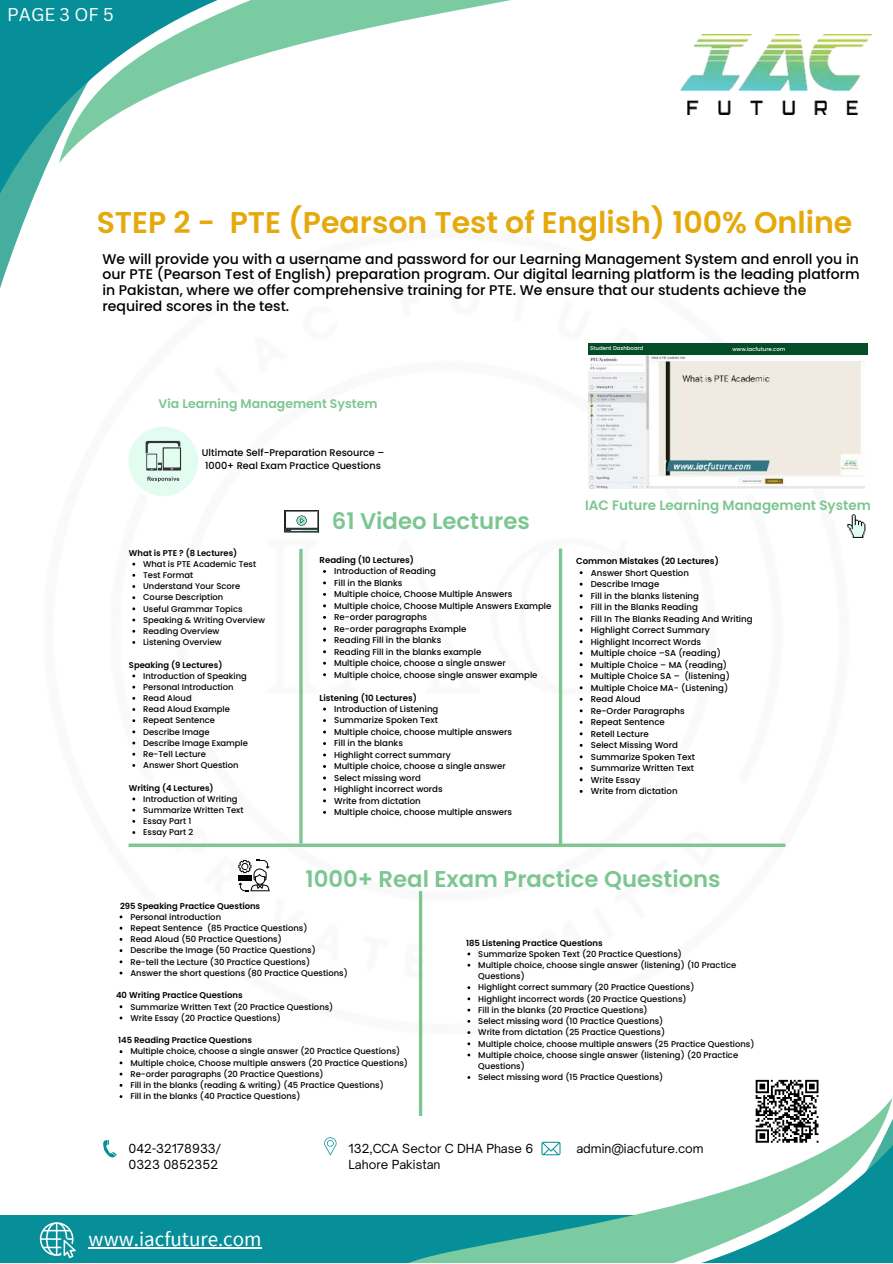
<style>
.page{position:relative;width:893px;height:1264px;background:#fff}
.page>*{position:absolute;margin:0;border:0;box-sizing:border-box;transform-origin:0 0}
.t1{font:600 30px "Poppins";color:#e6a90c}
.t2{font:600 22.8px "Poppins";color:#7cc691}
.t3{font:21px "Source Sans Pro";color:#fff}
.t4{font:18px "Canva Sans";color:#fff}
.t5{font:500 14.1px/15.8px "Poppins";color:#000}
.t6{font:600 13.5px "Poppins";color:#7cc691}
.t7{font:600 12.45px "Poppins";color:#7cc691}
.t8{font:12px/16px "Open Sauce One";color:#000}
.t9{font:500 9.75px/12.9px "Poppins";color:#000;text-align:center}
.t10{font:500 8.7px/11.6px "Poppins";color:#000}
.t11{font:600 8.7px "Poppins";color:#000}
.t12{font:500 8.55px/11.4px "Poppins";color:#000}
.t13{font:600 8.55px "Poppins";color:#000}
.t14{font:500 8.4px/11.2px "Poppins";color:#000}
.t15{font:600 8.4px "Poppins";color:#000}
.t16{font:500 5.4px "Poppins";color:#fff}
</style>
<div class="page">
<svg style="left:0;top:0;width:59px;height:261px;fill:#078f99"></svg>
<svg style="left:59px;top:0;width:452px;height:163px"></svg>
<svg style="left:103px;top:1140px;width:14px;height:17px"></svg>
<svg style="left:324px;top:1137px;width:12px;height:18px"></svg>
<div style="left:0;top:1214px;width:666px;height:48px;background:#078f99"></div>
<svg style="left:397px;top:1097px;width:356px;height:165px"></svg>
<img style="left:680px;top:35px;width:191px;height:80px">
<img style="left:588px;top:354px;width:276px;height:134px">
<hr style="left:299px;top:549px;width:3px;height:294px;background:#7cc691">
<hr style="left:559px;top:548px;width:3px;height:297px;background:#7cc691">
<svg style="left:128px;top:843px;width:657px;height:4px;background:#8fcea1"></svg>
<svg style="left:284px;top:510px;width:35px;height:22px"></svg>
<svg style="left:238px;top:860px;width:32px;height:31px"></svg>
<hr style="left:419px;top:891px;width:3px;height:224px;background:#7cc691">
<div style="left:128px;top:426px;width:70px;height:70px;background:#e2fcf2;border-radius:50%"></div>
<svg style="left:146px;top:441px;width:35px;height:29px"></svg>
<svg style="left:147px;top:477px;width:32px;height:5px"></svg>
<div style="left:751px;top:1076px;width:71px;height:70px;background:#fff"></div>
<svg style="left:753px;top:1079px;width:139px;height:183px"></svg>
<div style="left:588px;top:343px;width:279px;height:11px;background:#034d27"></div>
<svg style="left:847px;top:514px;width:18px;height:24px"></svg>
<svg style="left:40px;top:1222px;width:36px;height:36px"></svg>
<hr style="left:89px;top:1246px;width:172px;height:2px;background:#fff">
<h3 class="t4" style="left:7px;top:2px;width:108px">PAGE 3 OF 5</h3>
<h1 class="t1" style="left:97px;top:201px;width:757px">STEP 2 - PTE (Pearson Test of English) 100% Online</h1>
<p class="t5" style="left:102px;top:251px;width:758px">We will provide you with a username and password for our Learning Management System and enroll you in our PTE (Pearson Test of English) preparation program. Our digital learning platform is the leading platform in Pakistan, where we offer comprehensive training for PTE. We ensure that our students achieve the required scores in the test.</p>
<h3 class="t7" style="left:158px;top:395px;width:220px">Via Learning Management System</h3>
<p class="t9" style="left:202px;top:446px;width:184px">Ultimate Self-Preparation Resource –<br>1000+ Real Exam Practice Questions</p>
<p class="t15" style="left:129px;top:547px;width:110px">What is PTE ? (8 Lectures)</p>
<p class="t14" style="left:143px;top:558px;width:123px">What is PTE Academic Test<br>Test Format<br>Understand Your Score<br>Course Description<br>Useful Grammar Topics<br>Speaking &amp; Writing Overview<br>Reading Overview<br>Listening Overview</p>
<p class="t14" style="left:143px;top:670px;width:106px">Introduction of Speaking<br>Personal Introduction<br>Read Aloud<br>Read Aloud Example<br>Repeat Sentence<br>Describe Image<br>Describe Image Example<br>Re-Tell Lecture<br>Answer Short Question</p>
<p class="t14" style="left:143px;top:793px;width:102px">Introduction of Writing<br>Summarize Written Text<br>Essay Part 1<br>Essay Part 2</p>
<p class="t15" style="left:129px;top:658px;width:95px">Speaking (9 Lectures)</p>
<p class="t15" style="left:129px;top:781px;width:86px">Writing (4 Lectures)</p>
<h2 class="t2" style="left:332px;top:505px;width:199px">61 Video Lectures</h2>
<p class="t13" style="left:319px;top:554px;width:96px">Reading (10 Lectures)</p>
<p class="t12" style="left:334px;top:565px;width:219px">Introduction of Reading<br>Fill in the Blanks<br>Multiple choice, Choose Multiple Answers<br>Multiple choice, Choose Multiple Answers Example Re-order paragraphs<br>Re-order paragraphs Example<br>Reading Fill in the blanks<br>Reading Fill in the blanks example<br>Multiple choice, choose a single answer<br>Multiple choice, choose single answer example</p>
<p class="t12" style="left:334px;top:703px;width:179px">Introduction of Listening<br>Summarize Spoken Text<br>Multiple choice, choose multiple answers<br>Fill in the blanks<br>Highlight correct summary<br>Multiple choice, choose a single answer<br>Select missing word<br>Highlight incorrect words<br>Write from dictation<br>Multiple choice, choose multiple answers</p>
<p class="t13" style="left:319px;top:691px;width:99px">Listening (10 Lectures)</p>
<p class="t16" style="left:590px;top:344px;width:55px">Student Dashboard</p>
<p class="t16" style="left:732px;top:345px;width:54px">www.iacfuture.com</p>
<h3 class="t6" style="left:585px;top:496px;width:287px">IAC Future Learning Management System</h3>
<p class="t11" style="left:576px;top:555px;width:144px">Common Mistakes (20 Lectures)</p>
<p class="t10" style="left:590px;top:566px;width:163px">Answer Short Question<br>Describe Image<br>Fill in the blanks listening<br>Fill in the Blanks Reading<br>Fill In The Blanks Reading And Writing<br>Highlight Correct Summary<br>Highlight Incorrect Words<br>Multiple choice –SA (reading)<br>Multiple Choice – MA (reading)<br>Multiple Choice SA – (listening)<br>Multiple Choice MA- (Listening)<br>Read Aloud<br>Re-Order Paragraphs<br>Repeat Sentence<br>Retell Lecture<br>Select Missing Word<br>Summarize Spoken Text<br>Summarize Written Text<br>Write Essay<br>Write from dictation</p>
<p class="t15" style="left:120px;top:899px;width:142px">295 Speaking Practice Questions</p>
<h2 class="t2" style="left:305px;top:862px;width:416px">1000+ Real Exam Practice Questions</h2>
<p class="t14" style="left:130px;top:911px;width:219px">Personal introduction<br>Repeat Sentence (85 Practice Questions)<br>Read Aloud (50 Practice Questions)<br>Describe the Image (50 Practice Questions)<br>Re-tell the Lecture (30 Practice Questions)<br>Answer the short questions (80 Practice Questions)</p>
<p class="t14" style="left:130px;top:1001px;width:204px">Summarize Written Text (20 Practice Questions)<br>Write Essay (20 Practice Questions)</p>
<p class="t14" style="left:130px;top:1045px;width:279px">Multiple choice, choose a single answer (20 Practice Questions)<br>Multiple choice, Choose multiple answers (20 Practice Questions)<br>Re-order paragraphs (20 Practice Questions)<br>Fill in the blanks (reading &amp; writing) (45 Practice Questions)<br>Fill in the blanks (40 Practice Questions)</p>
<p class="t15" style="left:116px;top:989px;width:128px">40 Writing Practice Questions</p>
<p class="t15" style="left:118px;top:1034px;width:135px">145 Reading Practice Questions</p>
<p class="t15" style="left:466px;top:936px;width:138px">185 Listening Practice Questions</p>
<p class="t14" style="left:478px;top:948px;width:278px">Summarize Spoken Text (20 Practice Questions)<br>Multiple choice, choose single answer (listening) (10 Practice Questions)<br>Highlight correct summary (20 Practice Questions)<br>Highlight incorrect words (20 Practice Questions)<br>Fill in the blanks (20 Practice Questions)<br>Select missing word (10 Practice Questions)<br>Write from dictation (25 Practice Questions)<br>Multiple choice, choose multiple answers (25 Practice Questions)<br>Multiple choice, choose single answer (listening) (20 Practice Questions)<br>Select missing word (15 Practice Questions)</p>
<h3 class="t8" style="left:348px;top:1139px;width:186px">132,CCA Sector C DHA Phase 6<br>Lahore Pakistan</h3>
<h3 class="t8" style="left:128px;top:1140px;width:94px">042-32178933/</h3>
<h3 class="t8" style="left:576px;top:1140px;width:129px">admin@iacfuture.com</h3>
<h3 class="t8" style="left:128px;top:1156px;width:91px">0323 0852352</h3>
<h3 class="t3" style="left:89px;top:1225px;width:174px">www.iacfuture.com</h3>
</div>
